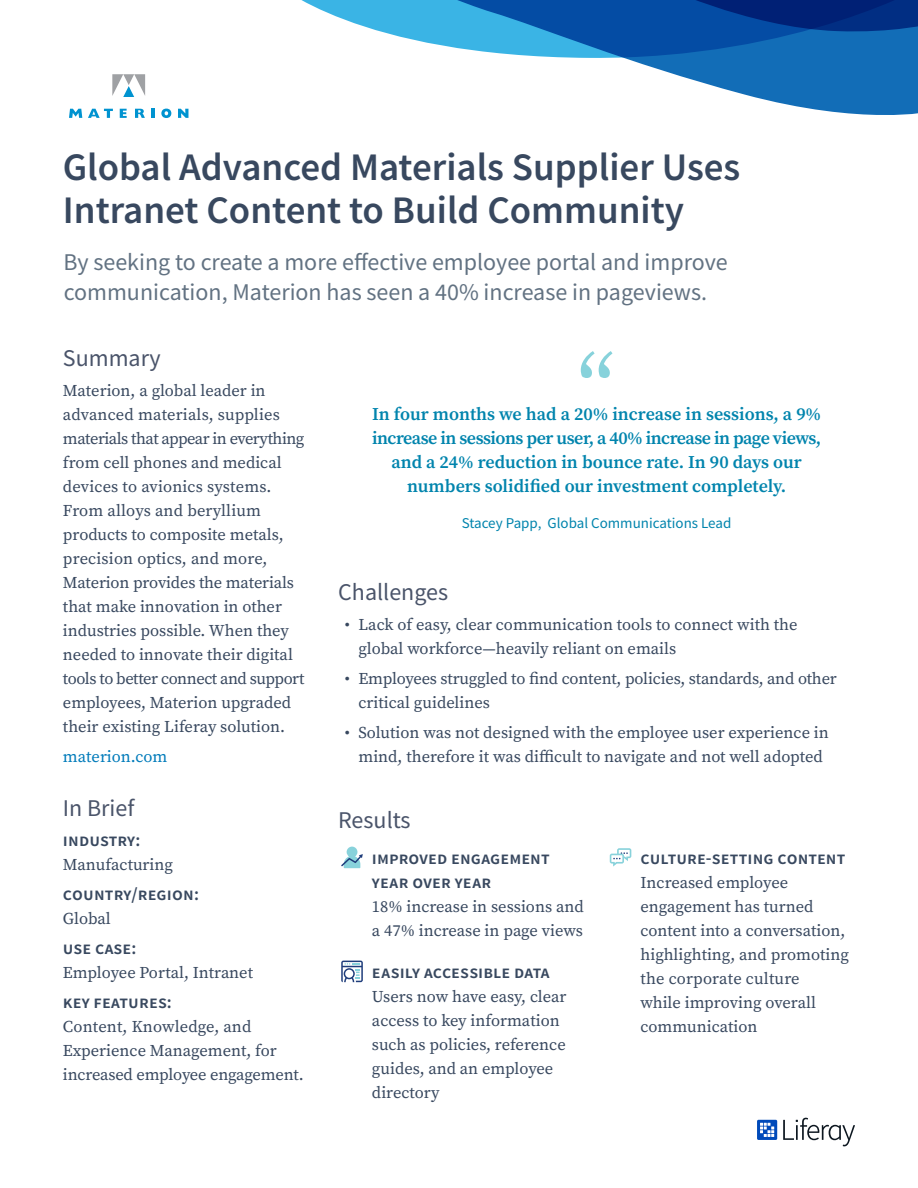
<style>
.page{position:relative;width:918px;height:1188px;background:#fff}
.page>*{position:absolute;margin:0;border:0;box-sizing:border-box;transform-origin:0 0}
.t1{font:600 39px/43.5px "Source Sans Pro";color:#38485f}
.H2_-_Top_Bar{font:24px/30px "Source Sans Pro";color:#627282}
.Section_Titles{font:24px "Source Sans Pro";color:#4a546a}
.t2{font:600 18px/24px "Source Serif Pro";letter-spacing:-.005em;color:#0084ad;text-align:center}
.Results_Section_Titl{font:600 18px/24px "Source Sans Pro";letter-spacing:.005em;color:#38485f}
.Subsection_TItles{font:600 18px "Source Sans Pro";color:#38485f}
.Text{font:16.5px/24px "Source Serif Pro";color:#38485f}
.Results_Section_Body{font:16.5px/24px "Source Serif Pro";color:#38485f}
.Text-2{font:16.5px "Source Serif Pro";color:#007bba}
.Quote_-_Name{font:15px "Source Sans Pro";color:#0084ad}
</style>
<div class="page">
<svg style="left:624px;top:58px;width:294px;height:57px;fill:#126db7"></svg>
<svg style="left:301px;top:0;width:617px;height:58px;background:#367dbd"></svg>
<svg style="left:581px;top:351px;width:31px;height:27px"></svg>
<svg style="left:341px;top:847px;width:22px;height:21px"></svg>
<svg style="left:341px;top:961px;width:22px;height:21px"></svg>
<svg style="left:610px;top:848px;width:21px;height:19px"></svg>
<svg style="left:757px;top:1120px;width:20px;height:20px"></svg>
<svg style="left:783px;top:1118px;width:72px;height:28px"></svg>
<svg style="left:112px;top:74px;width:33px;height:23px"></svg>
<svg style="left:69px;top:109px;width:13px;height:9px"></svg>
<svg style="left:88px;top:109px;width:25px;height:9px"></svg>
<svg style="left:120px;top:109px;width:7px;height:9px"></svg>
<svg style="left:135px;top:109px;width:10px;height:9px"></svg>
<svg style="left:151px;top:109px;width:4px;height:9px"></svg>
<svg style="left:161px;top:109px;width:10px;height:9px"></svg>
<svg style="left:178px;top:109px;width:10px;height:9px"></svg>
<h1 class="t1" style="left:63px;top:145px;width:679px">Global Advanced Materials Supplier Uses<br>Intranet Content to Build Community</h1>
<p class="H2_-_Top_Bar" style="left:64px;top:247px;width:666px">By seeking to create a more effective employee portal and improve communication, Materion has seen a 40% increase in pageviews.</p>
<p class="Section_Titles" style="left:63px;top:343px;width:99px">Summary</p>
<p class="Text" style="left:63px;top:378px;width:243px">Materion, a global leader in advanced materials, supplies materials that appear in everything from cell phones and medical devices to avionics systems.<br>From alloys and beryllium products to composite metals, precision optics, and more,<br>Materion provides the materials that make innovation in other industries possible. When they needed to innovate their digital tools to better connect and support employees, Materion upgraded their existing Liferay solution.</p>
<p class="Text-2" style="left:63px;top:745px;width:106px">materion.com</p>
<p class="Section_Titles" style="left:63px;top:793px;width:73px">In Brief</p>
<p class="Subsection_TItles" style="left:63px;top:828px;width:10px">industry</p>
<p class="Subsection_TItles" style="left:135px;top:828px;width:6px">:</p>
<p class="Text" style="left:63px;top:852px;width:112px">Manufacturing</p>
<p class="Subsection_TItles" style="left:63px;top:882px;width:11px">countr</p>
<p class="Subsection_TItles" style="left:123px;top:882px;width:25px">y/regio</p>
<p class="Subsection_TItles" style="left:183px;top:882px;width:17px">n:</p>
<p class="Text" style="left:63px;top:906px;width:49px">Global</p>
<p class="Subsection_TItles" style="left:63px;top:936px;width:75px">usecase:</p>
<p class="Text" style="left:63px;top:960px;width:192px">Employee Portal, Intranet</p>
<p class="Subsection_TItles" style="left:63px;top:990px;width:50px">key feature</p>
<p class="Subsection_TItles" style="left:158px;top:990px;width:15px">s:</p>
<p class="Text" style="left:63px;top:1014px;width:242px">Content, Knowledge, and<br>Experience Management, for increased employee engagement.</p>
<p class="t2" style="left:372px;top:402px;width:451px">In four months we had a 20% increase in sessions, a 9% increase in sessions per user, a 40% increase in page views, and a 24% reduction in bounce rate. In 90 days our numbers solidified our investment completely.</p>
<p class="Quote_-_Name" style="left:462px;top:513px;width:271px">Stacey Papp, Global Communications Lead</p>
<p class="Section_Titles" style="left:338px;top:577px;width:111px">Challenges</p>
<p class="Text" style="left:358px;top:612px;width:440px;text-indent:-14px">• Lack of easy, clear communication tools to connect with the global workforce—heavily reliant on emails</p>
<p class="Text" style="left:358px;top:666px;width:480px;text-indent:-14px">• Employees struggled to find content, policies, standards, and other critical guidelines</p>
<p class="Text" style="left:345px;top:720px;width:485px;text-align:center">• Solution was not designed with the employee user experience in mind, therefore it was difficult to navigate and not well adopted</p>
<p class="Section_Titles" style="left:338px;top:805px;width:74px">Results</p>
<p class="Results_Section_Titl" style="left:372px;top:846px;width:179px">IMPROVED ENGAGEMENT<br>YEAR OVER YEAR</p>
<p class="Results_Section_Body" style="left:372px;top:894px;width:213px">18% increase in sessions and a 47% increase in page views</p>
<p class="Results_Section_Titl" style="left:372px;top:960px;width:179px">EASILY ACCESSIBLE DATA</p>
<p class="Results_Section_Body" style="left:372px;top:984px;width:196px">Users now have easy, clear access to key information such as policies, reference guides, and an employee directory</p>
<p class="Results_Section_Titl" style="left:641px;top:846px;width:206px">CULTURE-SETTING CONTENT</p>
<p class="Results_Section_Body" style="left:641px;top:870px;width:210px">Increased employee engagement has turned content into a conversation, highlighting, and promoting the corporate culture<br>while improving overall communication</p>
</div>
